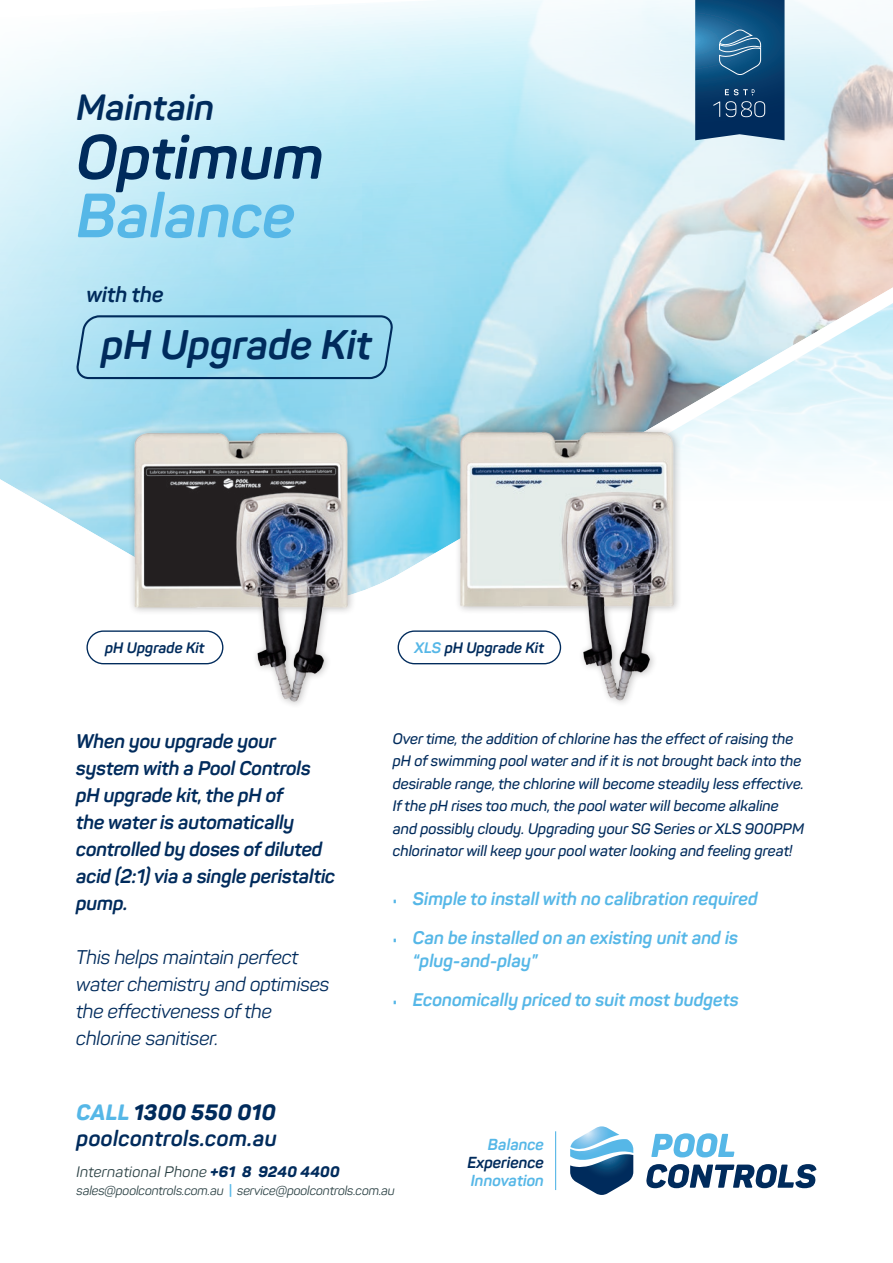
<style>
.page{position:relative;width:893px;height:1263px;background:#fff}
.page>*{position:absolute;margin:0;border:0;box-sizing:border-box;transform-origin:0 0}
.t1{font:italic 700 61.5px "Panton";color:#002b5c}
.t2{font:italic 700 61.5px "Panton";color:#56b7e7}
.t3{font:italic 700 40.8px "Panton";color:#002b5c}
.t4{font:italic 700 36px "Panton";color:#002b5c}
.t5{font:italic 700 21.9px/25.5px "Panton";letter-spacing:.015em;color:#002b5c}
.t6{font:italic 700 21.6px "Panton";color:#002b5c}
.t7{font:italic 700 19.5px/27px "Panton";letter-spacing:-.01em;color:#002b5c}
.t8{font:italic 19.5px/27px "Panton";letter-spacing:-.01em;color:#002b5c}
.t9{font:italic 700 18px/22.5px "Panton";color:#56b7e7}
.t10{font:italic 700 15.75px/18px "Panton";color:#56b7e7;text-align:justify}
.t11{font:italic 600 15px/22.5px "Panton";color:#002b5c}
.t12{font:italic 15px "Panton";letter-spacing:.015em;color:#2b4144}
.t13{font:italic 700 15px "Panton";color:#002b5c}
.t14{font:italic 12.75px "Panton";letter-spacing:-.01em;color:#2b4144}
.s1{color:#56b7e7}
.s2{font-family:"Sancoale Softened";font-weight:400;font-style:normal;font-size:15px}
.s3{font-weight:800;color:#56b7e7}
.s4{font-weight:800}
.s5{font-weight:800;color:#002b5c}
.s6{font-weight:700;font-style:normal;color:#56b7e7}
.s7{color:#002b5c}
</style>
<div class="page">
<svg style="left:0;top:0;width:893px;height:593px"></svg>
<div style="left:128px;top:427px;width:228px;height:282px;background:#231f20;opacity:.3"></div>
<img style="left:108px;top:415px;width:243px;height:293px">
<img style="left:446px;top:407px;width:256px;height:296px">
<svg style="left:695px;top:0;width:89px;height:140px;background:#19517e"></svg>
<svg style="left:77px;top:315px;width:316px;height:64px;background:#8ecde5"></svg>
<div style="left:86px;top:630px;width:137px;height:34px;border:1px solid #002b5c;border-radius:16px"></div>
<div style="left:398px;top:630px;width:163px;height:34px;border:1px solid #002b5c;border-radius:16px"></div>
<svg style="left:651px;top:1133px;width:83px;height:24px"></svg>
<svg style="left:646px;top:1164px;width:170px;height:24px"></svg>
<svg style="left:570px;top:1126px;width:63px;height:69px"></svg>
<hr style="left:555px;top:1131px;width:1px;height:59px;background:#56b7e7">
<p class="t4" style="left:77px;top:85px;width:139px">Maintain</p>
<p class="t1" style="left:77px;top:118px;width:249px">Optimum</p>
<p class="t2" style="left:77px;top:177px;width:220px">Balance</p>
<p class="t6" style="left:86px;top:281px;width:79px">with the</p>
<p class="t3" style="left:102px;top:319px;width:272px">pH Upgrade Kit</p>
<p class="t13" style="left:105px;top:638px;width:101px">pH Upgrade Kit</p>
<p class="t13" style="left:415px;top:638px;width:131px"><span class="s1">XLS</span> pH Upgrade Kit</p>
<p class="t7" style="left:76px;top:728px;width:261px">When you upgrade your system with a Pool Controls pH upgrade kit, the pH of<br>the water is automatically controlled by doses of diluted acid (2:1) via a single peristaltic pump.</p>
<p class="t8" style="left:76px;top:944px;width:255px">This helps maintain perfect water chemistry and optimises the effectiveness of the chlorine sanitiser.</p>
<p class="t11" style="left:393px;top:727px;width:413px">Over time, the addition of chlorine has the effect of raising the pH of swimming pool water and if it is not brought back into the desirable range, the chlorine will become steadily less effective.<br>If the pH rises too much, the pool water will become alkaline and possibly cloudy. Upgrading your SG Series or XLS 900PPM chlorinator will keep your pool water looking and feeling great!</p>
<p class="t9" style="left:393px;top:887px;width:366px"><span class="s2">•</span> Simple to install with no calibration required</p>
<p class="t9" style="left:413px;top:927px;width:327px;text-indent:-20px"><span class="s2">•</span> Can be installed on an existing unit and is “plug-and-play”</p>
<p class="t9" style="left:393px;top:989px;width:347px"><span class="s2">•</span> Economically priced to suit most budgets</p>
<p class="t5" style="left:77px;top:1099px;width:202px"><span class="s3">CALL</span> <span class="s4">1300 550 010 </span>poolcontrols.com.au</p>
<p class="t12" style="left:77px;top:1163px;width:265px">International Phone <span class="s5">+61 8 9240 4400</span></p>
<p class="t14" style="left:77px;top:1182px;width:320px">sales@poolcontrols.com.au <span class="s6">|</span> service@poolcontrols.com.au</p>
<p class="t10" style="left:467px;top:1136px;width:78px;text-indent:21px">Balance <span class="s7">Experience </span>Innovation</p>
</div>
